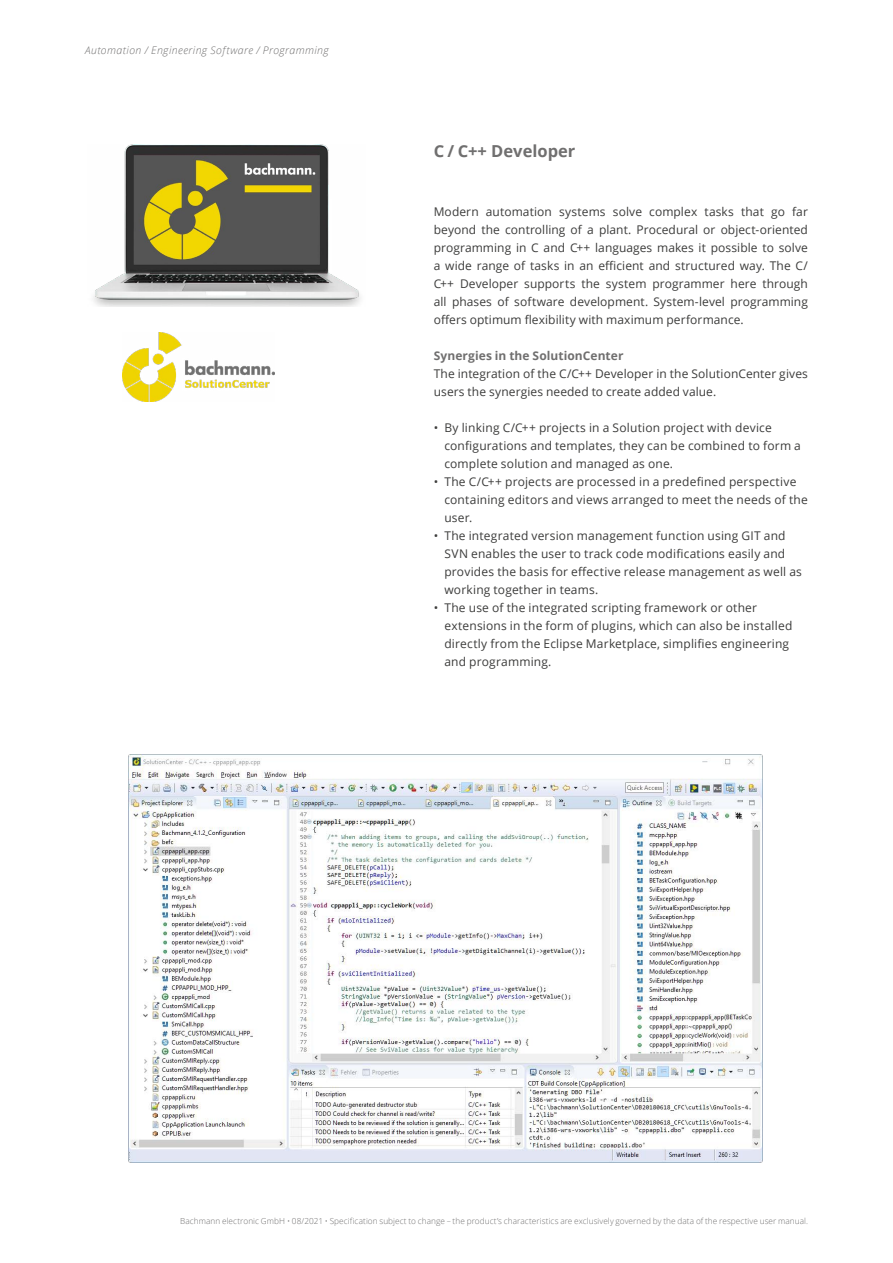
<style>
.page{position:relative;width:893px;height:1263px;background:#fff}
.page>*{position:absolute;margin:0;border:0;box-sizing:border-box;transform-origin:0 0}
.t1{font:700 16.5px "Open Sans";color:#706f6f}
.t2{font:12px/18px "Open Sans";letter-spacing:.015em;color:#3c3c3b}
.t3{font:700 12px "Open Sans";letter-spacing:.005em;color:#706f6f}
.t4{font:italic 300 10.5px "Open Sans";letter-spacing:.04em;color:#706f6f}
.t5{font:300 8.25px "Open Sans";letter-spacing:.005em;color:#706f6f}
</style>
<div class="page">
<img style="left:93px;top:145px;width:268px;height:162px">
<img style="left:122px;top:333px;width:152px;height:69px">
<img style="left:128px;top:754px;width:635px;height:409px">
<p class="t4" style="left:85px;top:43px;width:245px">Automation / Engineering Software / Programming</p>
<h1 class="t1" style="left:434px;top:139px;width:143px">C / C++ Developer</h1>
<p class="t2" style="left:434px;top:203px;width:376px;text-align:justify">Modern automation systems solve complex tasks that go far beyond the controlling of a plant. Procedural or object-oriented programming in C and C++ languages makes it possible to solve a wide range of tasks in an efficient and structured way. The C/ C++ Developer supports the system programmer here through all phases of software development. System-level programming offers optimum flexibility with maximum performance.</p>
<p class="t3" style="left:434px;top:347px;width:191px">Synergies in the SolutionCenter</p>
<p class="t2" style="left:434px;top:365px;width:376px">The integration of the C/C++ Developer in the SolutionCenter gives users the synergies needed to create added value.</p>
<p class="t2" style="left:444px;top:419px;width:358px;text-indent:-11px">• By linking C/C++ projects in a Solution project with device configurations and templates, they can be combined to form a complete solution and managed as one.</p>
<p class="t2" style="left:444px;top:473px;width:365px;text-indent:-11px">• The C/C++ projects are processed in a predefined perspective containing editors and views arranged to meet the needs of the user.</p>
<p class="t2" style="left:444px;top:527px;width:359px;text-indent:-11px">• The integrated version management function using GIT and SVN enables the user to track code modifications easily and provides the basis for effective release management as well as working together in teams.</p>
<p class="t2" style="left:444px;top:599px;width:349px;text-indent:-11px">• The use of the integrated scripting framework or other extensions in the form of plugins, which can also be installed directly from the Eclipse Marketplace, simplifies engineering and programming.</p>
<p class="t5" style="left:180px;top:1216px;width:629px">Bachmann electronic GmbH • 08/2021 • Specification subject to change – the product’s characteristics are exclusively governed by the data of the respective user manual.</p>
</div>
